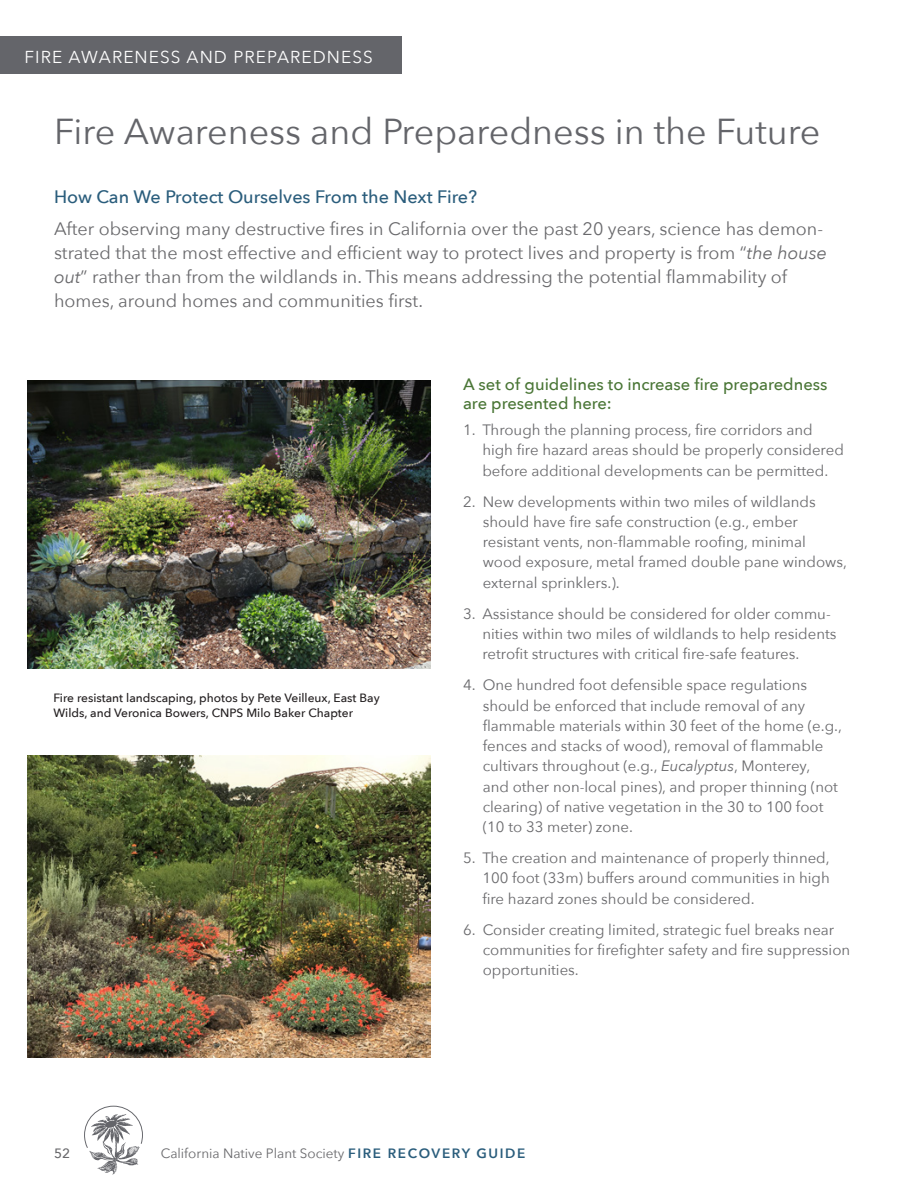
<style>
.page{position:relative;width:918px;height:1188px;background:#fff}
.page>*{position:absolute;margin:0;border:0;box-sizing:border-box;transform-origin:0 0}
.headline{font:36px "Avenir Next";color:#64656a}
.body_lead_in{font:18px/24px "Avenir Next";color:#69696c}
.subhead{font:500 18px "Avenir Next";color:#2a5d7c}
.top_headline_continu{font:17.25px "Avenir Next";letter-spacing:.06em;color:#fff}
.subhead_2{font:500 16.5px/19.5px "Avenir Next";color:#4a7636}
.body{font:15px/20.2px "Avenir Next";color:#69696c}
.t1{font:13.5px "Avenir Next";color:#69696c}
.t2{font:500 13.5px "Avenir Next";color:#69696c}
.t3{font:500 12px/15px "Avenir Next";color:#231f20}
.s1{font-style:italic}
.s2{font-weight:600;color:#2a5d7c}
</style>
<div class="page">
<svg style="left:84px;top:1106px;width:59px;height:69px"></svg>
<img style="left:27px;top:755px;width:403px;height:303px">
<img style="left:27px;top:380px;width:403px;height:288px">
<div style="left:0;top:36px;width:402px;height:38px;background:#64656a"></div>
<p class="top_headline_continu" style="left:24px;top:42px;width:350px">FIRE AWARENESS AND PREPAREDNESS</p>
<p class="headline" style="left:54px;top:101px;width:768px">Fire Awareness and Preparedness in the Future</p>
<p class="subhead" style="left:54px;top:181px;width:425px">How Can We Protect Ourselves From the Next Fire?</p>
<p class="body_lead_in" style="left:54px;top:216px;width:775px">After observing many destructive fires in California over the past 20 years, science has demon&shy;strated that the most effective and efficient way to protect lives and property is from “<span class="s1">the house out</span>” rather than from the wildlands in. This means addressing the potential flammability of homes, around homes and communities first.</p>
<p class="t3" style="left:53px;top:690px;width:328px">Fire resistant landscaping, photos by Pete Veilleux, East Bay<br>Wilds, and Veronica Bowers, CNPS Milo Baker Chapter</p>
<p class="subhead_2" style="left:463px;top:374px;width:366px">A set of guidelines to increase fire preparedness are presented here:</p>
<p class="body" style="left:482px;top:419px;width:363px;text-indent:-19px">1. Through the planning process, fire corridors and high fire hazard areas should be properly considered before additional developments can be permitted.</p>
<p class="body" style="left:483px;top:491px;width:366px;text-indent:-20px">2. New developments within two miles of wildlands should have fire safe construction (e.g., ember resistant vents, non-flammable roofing, minimal wood exposure, metal framed double pane windows, external sprinklers.).</p>
<p class="body" style="left:482px;top:603px;width:356px;text-indent:-19px">3. Assistance should be considered for older commu&shy;nities within two miles of wildlands to help residents retrofit structures with critical fire-safe features.</p>
<p class="body" style="left:483px;top:674px;width:361px;text-indent:-20px">4. One hundred foot defensible space regulations should be enforced that include removal of any flammable materials within 30 feet of the home (e.g., fences and stacks of wood), removal of flammable cultivars throughout (e.g., <span class="s1">Eucalyptus</span>, Monterey,<br>and other non-local pines), and proper thinning (not clearing) of native vegetation in the 30 to 100 foot (10 to 33 meter) zone.</p>
<p class="body" style="left:482px;top:847px;width:349px;text-align:justify;text-indent:-19px">5. The creation and maintenance of properly thinned, 100 foot (33m) buffers around communities in high fire hazard zones should be considered.</p>
<p class="body" style="left:483px;top:919px;width:369px;text-indent:-20px">6. Consider creating limited, strategic fuel breaks near communities for firefighter safety and fire suppression opportunities.</p>
<p class="t2" style="left:54px;top:1142px;width:18px">52</p>
<p class="t1" style="left:161px;top:1142px;width:366px">California Native Plant Society <span class="s2">FIRE RECOVERY GUIDE</span></p>
</div>
